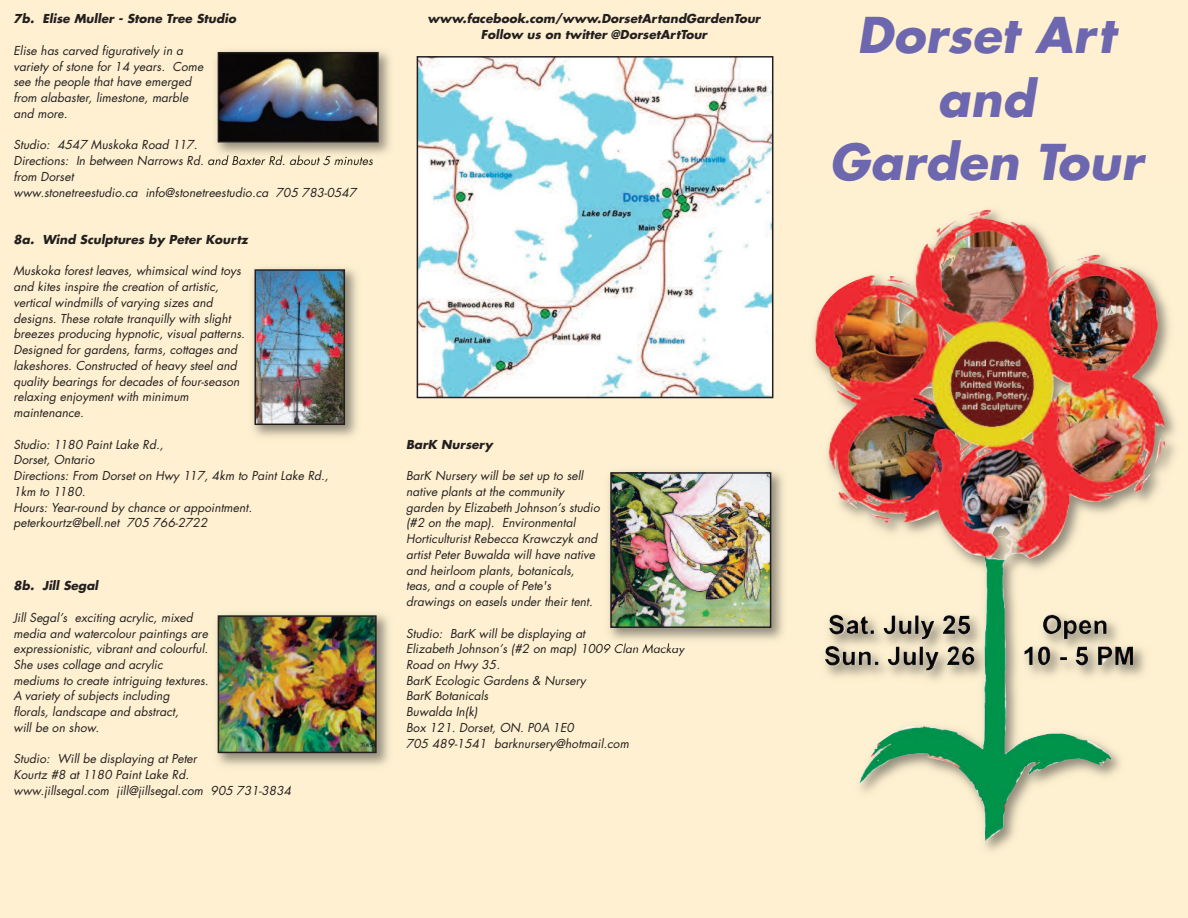
<style>
.page{position:relative;width:1188px;height:918px;background:#fef0d0}
.page>*{position:absolute;margin:0;border:0;box-sizing:border-box;transform-origin:0 0}
.t1{font:italic 700 48px/63.3px "Futura";letter-spacing:.005em;color:#6c67ae;text-align:center}
.t2{font:italic 12px/15.8px "Futura";letter-spacing:.005em;color:#231f20}
.t3{font:italic 700 12px/15.9px "Futura";letter-spacing:.005em;color:#231f20;text-align:center}
</style>
<div class="page">
<img style="left:815px;top:210px;width:350px;height:631px">
<img style="left:420px;top:59px;width:350px;height:336px">
<div style="left:417px;top:56px;width:356px;height:342px;border:2px solid #231f20"></div>
<img style="left:211px;top:51px;width:179px;height:111px">
<img style="left:221px;top:55px;width:155px;height:84px">
<div style="left:218px;top:52px;width:161px;height:90px;border:2px solid #231f20"></div>
<img style="left:253px;top:268px;width:104px;height:169px">
<img style="left:258px;top:272px;width:84px;height:150px">
<div style="left:255px;top:269px;width:90px;height:156px;border:2px solid #231f20"></div>
<img style="left:217px;top:614px;width:172px;height:152px">
<img style="left:221px;top:618px;width:153px;height:132px">
<div style="left:218px;top:615px;width:159px;height:138px;border:2px solid #231f20"></div>
<img style="left:604px;top:471px;width:179px;height:176px">
<img style="left:613px;top:475px;width:155px;height:150px">
<div style="left:610px;top:472px;width:161px;height:156px;border:2px solid #231f20"></div>
<p class="t3" style="left:14px;top:12px;width:224px">7b. Elise Muller - Stone Tree Studio</p>
<p class="t2" style="left:13px;top:44px;width:191px">Elise has carved figuratively in a variety of stone for 14 years. Come see the people that have emerged from alabaster, limestone, marble and more.</p>
<p class="t2" style="left:14px;top:138px;width:361px">Studio: 4547 Muskoka Road 117.<br>Directions: In between Narrows Rd. and Baxter Rd. about 5 minutes from Dorset<br>www.stonetreestudio.ca info@stonetreestudio.ca 705 783-0547</p>
<p class="t3" style="left:14px;top:232px;width:236px">8a. Wind Sculptures by Peter Kourtz</p>
<p class="t2" style="left:14px;top:264px;width:233px">Muskoka forest leaves, whimsical wind toys and kites inspire the creation of artistic, vertical windmills of varying sizes and designs. These rotate tranquilly with slight breezes producing hypnotic, visual patterns.<br>Designed for gardens, farms, cottages and lakeshores. Constructed of heavy steel and quality bearings for decades of four-season relaxing enjoyment with minimum maintenance.</p>
<p class="t2" style="left:13px;top:437px;width:317px">Studio: 1180 Paint Lake Rd.,<br>Dorset, Ontario<br>Directions: From Dorset on Hwy 117, 4km to Paint Lake Rd.,<br>1km to 1180.<br>Hours: Year-round by chance or appointment. peterkourtz@bell.net 705 766-2722</p>
<p class="t3" style="left:13px;top:579px;width:86px">8b. Jill Segal</p>
<p class="t2" style="left:13px;top:611px;width:197px">Jill Segal’s exciting acrylic, mixed media and watercolour paintings are expressionistic, vibrant and colourful.<br>She uses collage and acrylic mediums to create intriguing textures.<br>A variety of subjects including<br>florals, landscape and abstract,<br>will be on show.</p>
<p class="t2" style="left:14px;top:752px;width:279px">Studio: Will be displaying at Peter<br>Kourtz #8 at 1180 Paint Lake Rd.<br>www.jillsegal.com jill@jillsegal.com 905 731-3834</p>
<p class="t3" style="left:428px;top:12px;width:334px">www.facebook.com/www.DorsetArtandGardenTour<br>Follow us on twitter @DorsetArtTour</p>
<p class="t3" style="left:406px;top:437px;width:88px">BarK Nursery</p>
<p class="t2" style="left:406px;top:469px;width:195px">BarK Nursery will be set up to sell native plants at the community garden by Elizabeth Johnson’s studio (#2 on the map). Environmental Horticulturist Rebecca Krawczyk and artist Peter Buwalda will have native and heirloom plants, botanicals, teas, and a couple of Pete's drawings on easels under their tent.</p>
<p class="t2" style="left:406px;top:626px;width:280px">Studio: BarK will be displaying at<br>Elizabeth Johnson’s (#2 on map) 1009 Clan Mackay<br>Road on Hwy 35.<br>BarK Ecologic Gardens &amp; Nursery<br>BarK Botanicals<br>Buwalda In(k)<br>Box 121. Dorset, ON. P0A 1E0<br>705 489-1541 barknursery@hotmail.com</p>
<h1 class="t1" style="left:829px;top:8px;width:315px">Dorset Art and<br>Garden Tour</h1>
</div>
